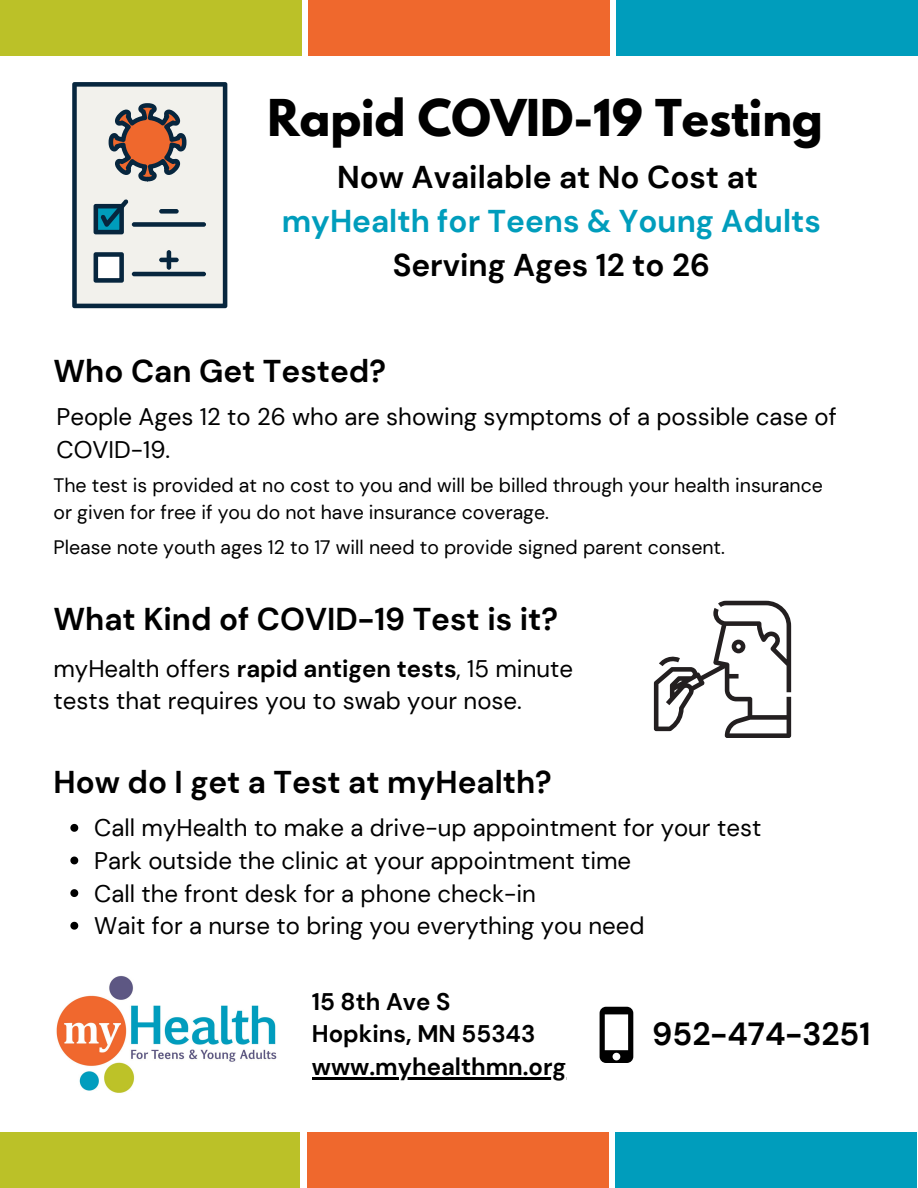
<style>
.page{position:relative;width:918px;height:1188px;background:#fff}
.page>*{position:absolute;margin:0;border:0;box-sizing:border-box;transform-origin:0 0}
.t1{font:700 45px "League Spartan";color:#000}
.t2{font:700 31.95px "DM Sans";color:#000}
.t3{font:700 31.5px "DM Sans";color:#000}
.t4{font:700 31.5px "DM Sans";color:#009dbc}
.t5{font:24px/32.7px "DM Sans";color:#000}
.t6{font:700 24px "DM Sans";color:#000}
.t7{font:19.5px/27px "DM Sans";color:#000}
.s1{font-weight:700}
</style>
<div class="page">
<img style="left:56px;top:976px;width:221px;height:117px">
<svg style="left:72px;top:82px;width:155px;height:226px"></svg>
<svg style="left:654px;top:601px;width:137px;height:137px"></svg>
<svg style="left:600px;top:1007px;width:33px;height:56px"></svg>
<svg style="left:70px;top:824px;width:8px;height:8px"></svg>
<svg style="left:70px;top:857px;width:8px;height:7px"></svg>
<svg style="left:70px;top:889px;width:8px;height:8px"></svg>
<svg style="left:70px;top:922px;width:8px;height:8px"></svg>
<hr style="left:312px;top:1077px;width:254px;height:2px;background:#000">
<div style="left:0;top:0;width:301px;height:55px;background:#bbc128"></div>
<div style="left:308px;top:0;width:302px;height:55px;background:#ef682d"></div>
<div style="left:617px;top:0;width:301px;height:55px;background:#009dbc"></div>
<div style="left:0;top:1133px;width:300px;height:55px;background:#bbc128"></div>
<div style="left:307px;top:1133px;width:301px;height:55px;background:#ef682d"></div>
<div style="left:615px;top:1133px;width:302px;height:55px;background:#009dbc"></div>
<p class="t1" style="left:267px;top:96px;width:557px">Rapid COVID-19 Testing</p>
<p class="t3" style="left:337px;top:157px;width:423px">Now Available at No Cost at</p>
<p class="t4" style="left:282px;top:201px;width:541px">myHealth for Teens &amp; Young Adults</p>
<p class="t3" style="left:393px;top:245px;width:319px">Serving Ages 12 to 26</p>
<p class="t3" style="left:54px;top:351px;width:334px">Who Can Get Tested?</p>
<p class="t5" style="left:57px;top:400px;width:782px">People Ages 12 to 26 who are showing symptoms of a possible case of<br>COVID-19.</p>
<p class="t7" style="left:54px;top:472px;width:771px">The test is provided at no cost to you and will be billed through your health insurance or given for free if you do not have insurance coverage.</p>
<p class="t7" style="left:54px;top:534px;width:673px">Please note youth ages 12 to 17 will need to provide signed parent consent.</p>
<p class="t3" style="left:54px;top:599px;width:506px">What Kind of COVID-19 Test is it?</p>
<p class="t5" style="left:54px;top:652px;width:521px">myHealth offers <span class="s1">rapid antigen tests</span>, 15 minute tests that requires you to swab your nose.</p>
<p class="t3" style="left:54px;top:762px;width:500px">How do I get a Test at myHealth?</p>
<p class="t5" style="left:94px;top:812px;width:668px">Call myHealth to make a drive-up appointment for your test</p>
<p class="t5" style="left:94px;top:844px;width:538px">Park outside the clinic at your appointment time</p>
<p class="t5" style="left:94px;top:877px;width:443px">Call the front desk for a phone check-in</p>
<p class="t5" style="left:94px;top:910px;width:552px">Wait for a nurse to bring you everything you need</p>
<p class="t6" style="left:312px;top:986px;width:140px">15 8th Ave S</p>
<p class="t6" style="left:312px;top:1018px;width:225px">Hopkins, MN 55343</p>
<p class="t6" style="left:312px;top:1051px;width:256px">www.myhealthmn.org</p>
<p class="t2" style="left:652px;top:1014px;width:220px">952-474-3251</p>
</div>
